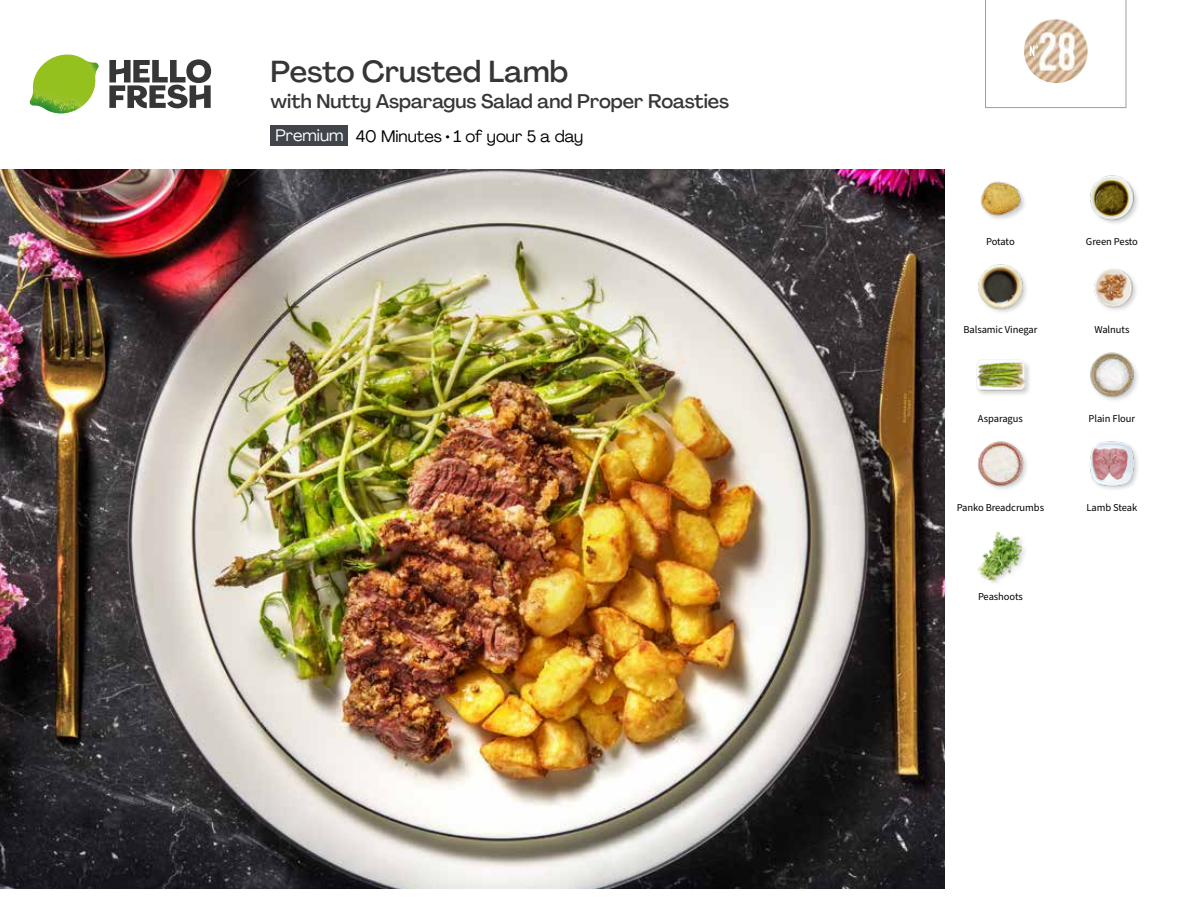
<style>
.page{position:relative;width:1188px;height:918px;background:#fff}
.page>*{position:absolute;margin:0;border:0;box-sizing:border-box;transform-origin:0 0}
.t1{font:500 30px "Agrandir";letter-spacing:-.005em;color:#373636}
.t2{font:500 19.5px "Agrandir";color:#373636}
.t3{font:16.5px "Agrandir";color:#000}
.t4{font:16.5px "Agrandir";color:#fff}
.t5{font:10.5px "Source Sans Pro";letter-spacing:-.005em;color:#000}
</style>
<div class="page">
<svg style="left:109px;top:59px;width:102px;height:49px"></svg>
<img style="left:30px;top:55px;width:69px;height:59px">
<img style="left:0;top:170px;width:945px;height:718px">
<div style="left:271px;top:126px;width:77px;height:20px;background:#3f454b"></div>
<img style="left:977px;top:531px;width:48px;height:50px">
<div style="left:975px;top:359px;width:57px;height:38px;background:#000;opacity:.2"></div>
<img style="left:975px;top:359px;width:51px;height:38px">
<img style="left:977px;top:441px;width:50px;height:48px">
<img style="left:1090px;top:441px;width:48px;height:48px">
<img style="left:1090px;top:352px;width:48px;height:48px">
<img style="left:980px;top:181px;width:45px;height:38px">
<img style="left:978px;top:264px;width:49px;height:48px">
<img style="left:1094px;top:269px;width:42px;height:41px">
<img style="left:1090px;top:175px;width:48px;height:49px">
<svg style="left:985px;top:0;width:141px;height:108px"></svg>
<h1 class="t1" style="left:271px;top:53px;width:299px">Pesto Crusted Lamb</h1>
<h2 class="t2" style="left:271px;top:89px;width:460px">with Nutty Asparagus Salad and Proper Roasties</h2>
<h3 class="t4" style="left:276px;top:125px;width:70px">Premium</h3>
<h3 class="t3" style="left:356px;top:126px;width:229px">40 Minutes • 1 of your 5 a day</h3>
<p class="t5" style="left:986px;top:234px;width:30px">Potato</p>
<p class="t5" style="left:1086px;top:234px;width:53px">Green Pesto</p>
<p class="t5" style="left:963px;top:323px;width:76px">Balsamic Vinegar</p>
<p class="t5" style="left:1094px;top:323px;width:37px">Walnuts</p>
<p class="t5" style="left:978px;top:412px;width:47px">Asparagus</p>
<p class="t5" style="left:1089px;top:412px;width:48px">Plain Flour</p>
<p class="t5" style="left:957px;top:500px;width:89px">Panko Breadcrumbs</p>
<p class="t5" style="left:1086px;top:500px;width:52px">Lamb Steak</p>
<p class="t5" style="left:978px;top:589px;width:46px">Peashoots</p>
</div>
